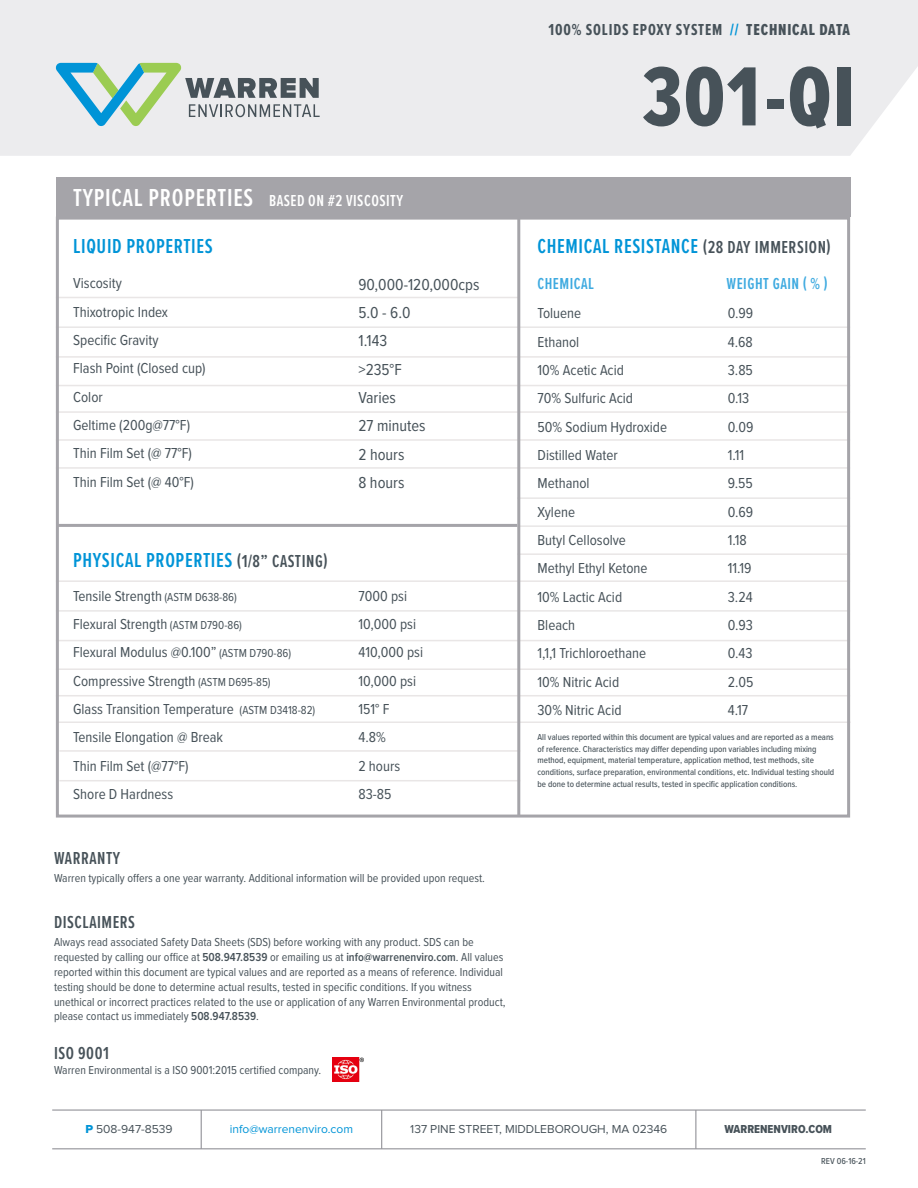
<style>
.page{position:relative;width:918px;height:1188px;background:#fff}
.page>*{position:absolute;margin:0;border:0;box-sizing:border-box;transform-origin:0 0}
.t1{font:87px "Proxima Nova Ex Cn Extrabld";color:#475259}
.t2{font:600 21px "Proxima Nova Ex Cn";letter-spacing:.03em;color:#0094d7}
.t3{font:600 18px "Proxima Nova Ex Cn";letter-spacing:.03em;color:#475259}
.t4{font:16.5px/28.3px "Proxima Nova Cond";color:#475259}
.t5{font:700 16.5px "Proxima Nova Ex Cn";letter-spacing:.05em;color:#475259}
.t6{font:600 16.5px "Proxima Nova Ex Cn";letter-spacing:.03em;color:#fff}
.t7{font:600 16.5px "Proxima Nova Ex Cn";letter-spacing:.03em;color:#3faae0}
.t8{font:15px/28.3px "Proxima Nova Cond";color:#475259}
.t9{font:12px/14.9px "Proxima Nova Cond";color:#475259}
.t10{font:12px "Proxima Nova";color:#475259}
.t11{font:12px "Proxima Nova";color:#0094d7}
.t12{font:12px "Proxima Nova Cond Extrabld";color:#475259}
.t13{font:500 9px/11.9px "Proxima Nova Cond";color:#475259}
.s1{color:#0094d7}
.s2{font-family:"Proxima Nova Ex Cn Extrabld";font-weight:400}
.s3{font-size:25.5px}
.s4{font-size:18px;color:#475259}
.s5{font-size:12px}
.s6{font-weight:600}
.s7{font-family:"Proxima Nova Extrabld";color:#0094d7}
</style>
<div class="page">
<hr style="left:52px;top:1109px;width:814px;height:2px;background:#929298">
<hr style="left:52px;top:1148px;width:814px;height:1px;background:#929298">
<hr style="left:201px;top:1110px;width:1px;height:39px;background:#929298">
<hr style="left:381px;top:1110px;width:1px;height:39px;background:#929298">
<hr style="left:695px;top:1110px;width:1px;height:39px;background:#929298">
<hr style="left:59px;top:750px;width:461px;height:2px;background:#e9e6e6">
<div style="left:0;top:0;width:918px;height:156px;background:#ececee"></div>
<svg style="left:55px;top:63px;width:265px;height:64px;background:#b7cbc9"></svg>
<hr style="left:56px;top:297px;width:463px;height:1px;background:#e9e6e6">
<hr style="left:56px;top:580px;width:794px;height:2px;background:#e9e6e6">
<hr style="left:517px;top:553px;width:333px;height:2px;background:#e9e6e6">
<hr style="left:517px;top:525px;width:333px;height:2px;background:#e9e6e6">
<hr style="left:517px;top:497px;width:333px;height:2px;background:#e9e6e6">
<hr style="left:56px;top:326px;width:794px;height:2px;background:#e9e6e6">
<hr style="left:56px;top:610px;width:794px;height:2px;background:#e9e6e6">
<hr style="left:56px;top:356px;width:794px;height:2px;background:#e9e6e6">
<hr style="left:56px;top:640px;width:794px;height:1px;background:#e9e6e6">
<hr style="left:56px;top:385px;width:794px;height:1px;background:#e9e6e6">
<hr style="left:56px;top:668px;width:794px;height:2px;background:#e9e6e6">
<hr style="left:56px;top:411px;width:794px;height:2px;background:#e9e6e6">
<hr style="left:56px;top:695px;width:794px;height:1px;background:#e9e6e6">
<hr style="left:56px;top:439px;width:794px;height:2px;background:#e9e6e6">
<hr style="left:56px;top:721px;width:794px;height:2px;background:#e9e6e6">
<hr style="left:56px;top:467px;width:794px;height:2px;background:#e9e6e6">
<div style="left:56px;top:217px;width:794px;height:601px;border:3px solid #a5a4a9"></div>
<div style="left:56px;top:177px;width:794px;height:40px;background:#a5a4a9"></div>
<hr style="left:57px;top:524px;width:460px;height:3px;background:#a5a4a9">
<img style="left:332px;top:1057px;width:32px;height:25px">
<hr style="left:59px;top:780px;width:461px;height:1px;background:#e9e6e6">
<hr style="left:517px;top:210px;width:3px;height:605px;background:#a5a4a9">
<p class="t5" style="left:549px;top:18px;width:303px">100% SOLIDS EPOXY SYSTEM <span class="s1">//</span> <span class="s2">TECHNICAL DATA</span></p>
<h1 class="t1" style="left:642px;top:33px;width:214px">301-QI</h1>
<p class="t6" style="left:73px;top:188px;width:331px"><span class="s3">TYPICAL PROPERTIES</span> BASED ON #2 VISCOSITY</p>
<h2 class="t2" style="left:73px;top:231px;width:141px">LIQUID PROPERTIES</h2>
<h2 class="t2" style="left:538px;top:231px;width:295px">CHEMICAL RESISTANCE <span class="s4">(28 DAY IMMERSION)</span></h2>
<p class="t7" style="left:538px;top:271px;width:58px">CHEMICAL</p>
<p class="t7" style="left:727px;top:271px;width:103px">WEIGHT GAIN ( % )</p>
<p class="t8" style="left:73px;top:269px;width:134px">Viscosity<br>Thixotropic Index<br>Specific Gravity<br>Flash Point (Closed cup)<br>Color<br>Geltime (200g@77°F)<br>Thin Film Set (@ 77°F)<br>Thin Film Set (@ 40°F)</p>
<p class="t4" style="left:358px;top:269px;width:123px">90,000-120,000cps<br>5.0 - 6.0<br>1.143<br>&gt;235°F<br>Varies<br>27 minutes<br>2 hours<br>8 hours</p>
<p class="t8" style="left:538px;top:298px;width:131px">Toluene<br>Ethanol<br>10% Acetic Acid<br>70% Sulfuric Acid<br>50% Sodium Hydroxide<br>Distilled Water<br>Methanol<br>Xylene<br>Butyl Cellosolve<br>Methyl Ethyl Ketone<br>10% Lactic Acid<br>Bleach<br>1,1,1 Trichloroethane<br>10% Nitric Acid<br>30% Nitric Acid</p>
<p class="t8" style="left:728px;top:298px;width:27px">0.99<br>4.68<br>3.85<br>0.13<br>0.09<br>1.11<br>9.55<br>0.69<br>1.18<br>11.19<br>3.24<br>0.93<br>0.43<br>2.05<br>4.17</p>
<h2 class="t2" style="left:73px;top:545px;width:256px">PHYSICAL PROPERTIES <span class="s4">(1/8” CASTING)</span></h2>
<p class="t8" style="left:73px;top:581px;width:244px">Tensile Strength <span class="s5">(ASTM D638-86)<br></span>Flexural Strength <span class="s5">(ASTM D790-86)<br></span>Flexural Modulus @0.100” <span class="s5">(ASTM D790-86)<br></span>Compressive Strength <span class="s5">(ASTM D695-85)<br></span>Glass Transition Temperature <span class="s5">(ASTM D3418-82)<br></span>Tensile Elongation @ Break<br>Thin Film Set (@77°F)<br>Shore D Hardness</p>
<p class="t8" style="left:358px;top:581px;width:66px">7000 psi<br>10,000 psi<br>410,000 psi<br>10,000 psi<br>151° F<br>4.8%<br>2 hours<br>83-85</p>
<p class="t13" style="left:538px;top:730px;width:298px">All values reported within this document are typical values and are reported as a means of reference. Characteristics may differ depending upon variables including mixing method, equipment, material temperature, application method, test methods, site conditions, surface preparation, environmental conditions, etc. Individual testing should be done to determine actual results, tested in specific application conditions.</p>
<p class="t3" style="left:54px;top:845px;width:68px">WARRANTY</p>
<p class="t9" style="left:54px;top:870px;width:432px">Warren typically offers a one year warranty. Additional information will be provided upon request.</p>
<p class="t3" style="left:54px;top:909px;width:83px">DISCLAIMERS</p>
<p class="t9" style="left:54px;top:934px;width:453px">Always read associated Safety Data Sheets (SDS) before working with any product. SDS can be requested by calling our office at <span class="s6">508.947.8539</span> or emailing us at <span class="s6">info@warrenenviro.com</span>. All values reported within this document are typical values and are reported as a means of reference. Individual testing should be done to determine actual results, tested in specific conditions. If you witness unethical or incorrect practices related to the use or application of any Warren Environmental product, please contact us immediately <span class="s6">508.947.8539</span>.</p>
<p class="t3" style="left:54px;top:1040px;width:56px">ISO 9001</p>
<p class="t9" style="left:54px;top:1062px;width:269px">Warren Environmental is a ISO 9001:2015 certified company.</p>
<p class="t10" style="left:85px;top:1124px;width:89px"><span class="s7">P</span> 508-947-8539</p>
<p class="t11" style="left:230px;top:1124px;width:125px">info@warrenenviro.com</p>
<p class="t10" style="left:410px;top:1124px;width:259px">137 PINE STREET, MIDDLEBOROUGH, MA 02346</p>
<p class="t12" style="left:724px;top:1120px;width:109px">WARRENENVIRO.COM</p>
<p class="t13" style="left:821px;top:1155px;width:46px">REV 06-16-21</p>
</div>
